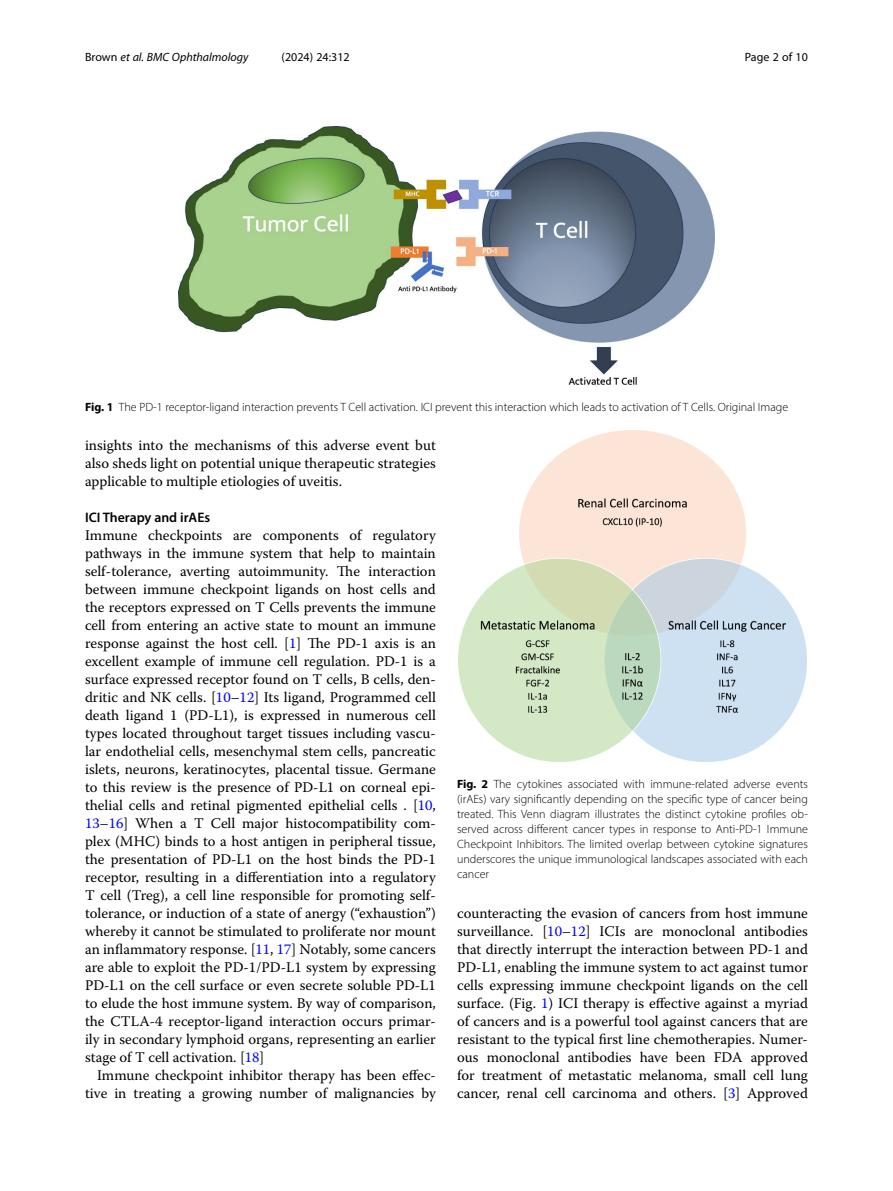
<style>
.page{position:relative;width:893px;height:1191px;background:#fff}
.page>*{position:absolute;margin:0;border:0;box-sizing:border-box;transform-origin:0 0}
.Body_Text{font:14.7px/18px "Warnock Pro";color:#000;text-align:justify}
.Body_Text_Indent{font:14.7px/18px "Warnock Pro";color:#000;text-align:justify}
.Head_2{font:600 13.8px "Myriad Pro";color:#000}
.Figure_Caption{font:300 12px/15px "Myriad Pro";color:#000;text-align:justify}
.t1{font:italic 12px "Myriad Pro";color:#000}
.t2{font:12px "Myriad Pro";color:#000}
.s1{font-style:normal}
.s2{font-weight:700}
.s3{color:#00f}
</style>
<div class="page">
<img style="left:458px;top:431px;width:349px;height:330px">
<img style="left:179px;top:126px;width:535px;height:258px">
<p class="t1" style="left:85px;top:50px;width:165px"><span class="s1">Brown</span> et al. BMC Ophthalmology</p>
<p class="t2" style="left:282px;top:50px;width:70px">(2024) 24:312</p>
<p class="t2" style="left:745px;top:50px;width:65px">Page 2 of 10</p>
<p class="Figure_Caption" style="left:85px;top:400px;width:705px"><span class="s2">Fig. 1</span> The PD-1 receptor-ligand interaction prevents T Cell activation. ICI prevent this interaction which leads to activation of T Cells. Original Image</p>
<p class="Body_Text_Indent" style="left:85px;top:436px;width:352px">insights into the mechanisms of this adverse event but also sheds light on potential unique therapeutic strategies applicable to multiple etiologies of uveitis.</p>
<p class="Head_2" style="left:85px;top:509px;width:127px">ICI Therapy and irAEs</p>
<p class="Body_Text" style="left:85px;top:526px;width:352px">Immune checkpoints are components of regulatory pathways in the immune system that help to maintain self-tolerance, averting autoimmunity. The interaction between immune checkpoint ligands on host cells and the receptors expressed on T Cells prevents the immune cell from entering an active state to mount an immune response against the host cell. [<span class="s3">1</span>] The PD-1 axis is an excellent example of immune cell regulation. PD-1 is a surface expressed receptor found on T cells, B cells, den&shy;dritic and NK cells. [<span class="s3">10</span>–<span class="s3">12</span>] Its ligand, Programmed cell death ligand 1 (PD-L1), is expressed in numerous cell types located throughout target tissues including vascu&shy;lar endothelial cells, mesenchymal stem cells, pancreatic islets, neurons, keratinocytes, placental tissue. Germane to this review is the presence of PD-L1 on corneal epi&shy;thelial cells and retinal pigmented epithelial cells . [<span class="s3">10</span>, <span class="s3">13</span>–<span class="s3">16</span>] When a T Cell major histocompatibility com&shy;plex (MHC) binds to a host antigen in peripheral tissue, the presentation of PD-L1 on the host binds the PD-1 receptor, resulting in a differentiation into a regulatory T cell (Treg), a cell line responsible for promoting self&shy;tolerance, or induction of a state of anergy (“exhaustion”) whereby it cannot be stimulated to proliferate nor mount an inflammatory response. [<span class="s3">11</span>, <span class="s3">17</span>] Notably, some cancers are able to exploit the PD-1/PD-L1 system by expressing PD-L1 on the cell surface or even secrete soluble PD-L1 to elude the host immune system. By way of comparison, the CTLA-4 receptor-ligand interaction occurs primar&shy;ily in secondary lymphoid organs, representing an earlier stage of T cell activation. [<span class="s3">18</span>]</p>
<p class="Body_Text_Indent" style="left:85px;top:1066px;width:352px;text-align:right">Immune checkpoint inhibitor therapy has been effec&shy;tive in treating a growing number of malignancies by</p>
<p class="Figure_Caption" style="left:457px;top:776px;width:352px"><span class="s2">Fig. 2</span> The cytokines associated with immune-related adverse events (irAEs) vary significantly depending on the specific type of cancer being treated. This Venn diagram illustrates the distinct cytokine profiles ob&shy;served across different cancer types in response to Anti-PD-1 Immune Checkpoint Inhibitors. The limited overlap between cytokine signatures underscores the unique immunological landscapes associated with each cancer</p>
<p class="Body_Text_Indent" style="left:457px;top:904px;width:352px">counteracting the evasion of cancers from host immune surveillance. [<span class="s3">10</span>–<span class="s3">12</span>] ICIs are monoclonal antibodies that directly interrupt the interaction between PD-1 and PD-L1, enabling the immune system to act against tumor cells expressing immune checkpoint ligands on the cell surface. (Fig. <span class="s3">1</span>) ICI therapy is effective against a myriad of cancers and is a powerful tool against cancers that are resistant to the typical first line chemotherapies. Numer&shy;ous monoclonal antibodies have been FDA approved for treatment of metastatic melanoma, small cell lung cancer, renal cell carcinoma and others. [<span class="s3">3</span>] Approved</p>
</div>
